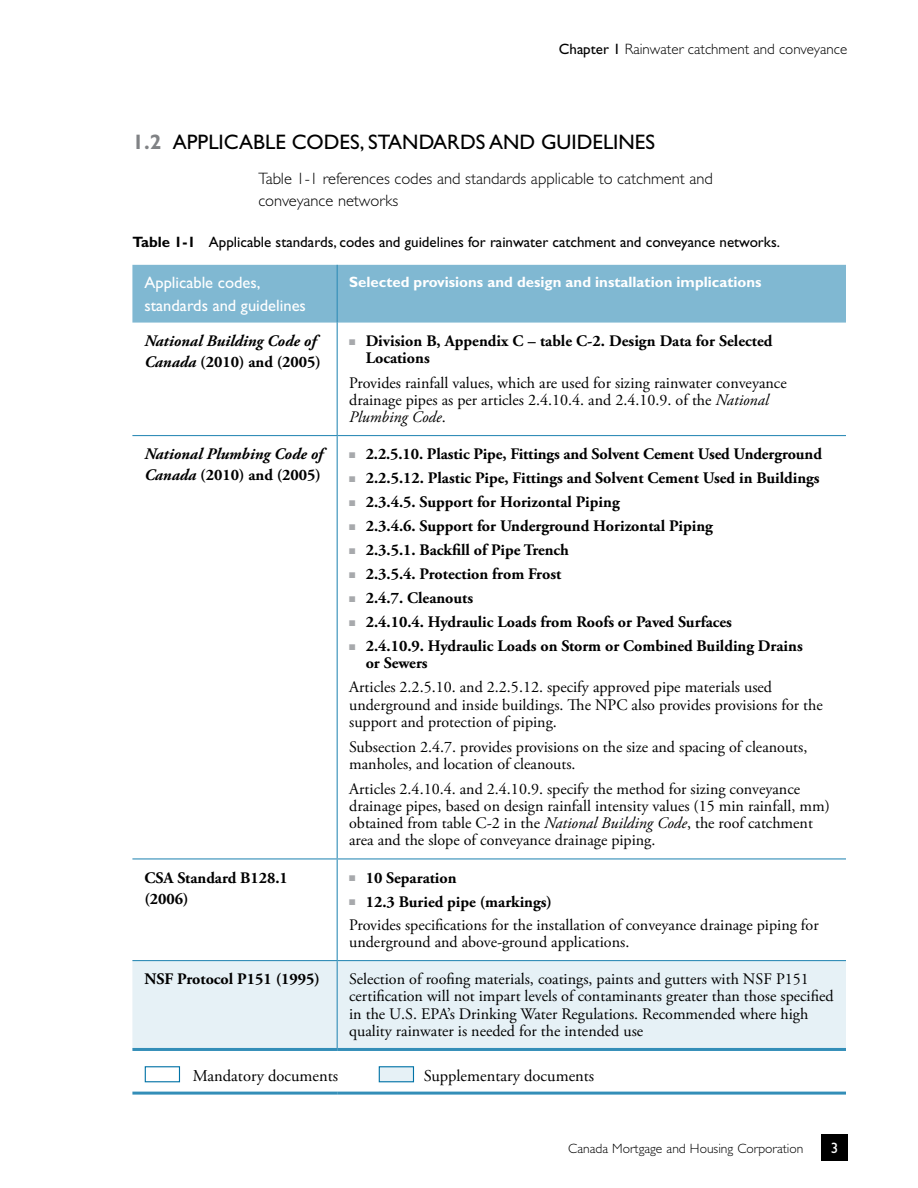
<style>
.page{position:relative;width:918px;height:1188px;background:#fff}
.page>*{position:absolute;margin:0;border:0;box-sizing:border-box;transform-origin:0 0}
.t1{font:21px "Gill Sans Std";color:#000}
.t2{font:300 16.5px/22.5px "Gill Sans Std";color:#000}
.t3{font:16.5px "Adobe Garamond Pro";color:#000}
.t4{font:16.5px/22.5px "Gill Sans Std";color:#fff}
.t5{font:16.05px/17.2px "Adobe Garamond Pro";color:#000}
.t6{font:700 16.05px/16.5px "Adobe Garamond Pro";color:#000}
.t7{font:italic 700 16.05px/21px "Adobe Garamond Pro";color:#000}
.t8{font:700 16.05px/16.5px "Adobe Garamond";color:#000}
.t9{font:15px "Gill Sans Std";color:#000}
.t10{font:700 15px "Gill Sans Std";color:#fff}
.t11{font:300 15px "Gill Sans Std";color:#000}
.t12{font:15px "Gill Sans Std";color:#fff}
.t13{font:300 13.5px "Gill Sans Std";color:#000}
.s1{font-weight:400}
.s2{font-weight:700;color:#808285}
.s3{font-weight:700}
.s4{font-style:normal}
.s5{color:#a7a9ac}
.s6{font-style:italic}
</style>
<div class="page">
<div style="left:821px;top:1134px;width:27px;height:27px;background:#000"></div>
<div style="left:132px;top:265px;width:714px;height:58px;background:#80b8d2"></div>
<div style="left:132px;top:961px;width:714px;height:87px;background:#e6f1f6"></div>
<hr style="left:337px;top:323px;width:1px;height:112px;background:#338eb8">
<hr style="left:132px;top:435px;width:205px;height:1px;background:#338eb8">
<hr style="left:337px;top:435px;width:509px;height:1px;background:#338eb8">
<hr style="left:337px;top:436px;width:1px;height:422px;background:#338eb8">
<hr style="left:132px;top:858px;width:205px;height:2px;background:#338eb8">
<hr style="left:337px;top:858px;width:509px;height:2px;background:#338eb8">
<hr style="left:337px;top:860px;width:1px;height:100px;background:#338eb8">
<hr style="left:132px;top:960px;width:205px;height:1px;background:#338eb8">
<hr style="left:337px;top:960px;width:509px;height:1px;background:#338eb8">
<hr style="left:337px;top:961px;width:1px;height:87px;background:#338eb8">
<hr style="left:337px;top:265px;width:1px;height:58px;background:#338eb8">
<hr style="left:132px;top:1048px;width:205px;height:3px;background:#338eb8">
<hr style="left:337px;top:1048px;width:509px;height:3px;background:#338eb8">
<hr style="left:132px;top:1092px;width:205px;height:3px;background:#338eb8">
<hr style="left:337px;top:1092px;width:509px;height:3px;background:#338eb8">
<div style="left:145px;top:1066px;width:35px;height:16px;border:1px solid #0072a6"></div>
<div style="left:379px;top:1066px;width:35px;height:16px;background:#e6f1f6;border:1px solid #0072a6"></div>
<p class="t11" style="left:559px;top:40px;width:290px"><span class="s1">Chapter 1</span> Rainwater catchment and conveyance</p>
<h1 class="t1" style="left:132px;top:130px;width:189px"><span class="s2">1.2</span> Applicable Codes</h1>
<h1 class="t1" style="left:360px;top:130px;width:73px">, Standards</h1>
<h1 class="t1" style="left:489px;top:130px;width:80px">and Guide</h1>
<h1 class="t1" style="left:603px;top:130px;width:42px">lines</h1>
<p class="t2" style="left:258px;top:167px;width:456px">Table 1-1 references codes and standards applicable to catchment and conveyance networks</p>
<p class="t9" style="left:132px;top:233px;width:649px"><span class="s3">Table 1-1</span> Applicable standards, codes and guidelines for rainwater catchment and conveyance networks.</p>
<p class="t4" style="left:144px;top:271px;width:163px">Applicable codes, standards and guidelines</p>
<p class="t10" style="left:349px;top:273px;width:414px">Selected provisions and design and installation implications</p>
<p class="t7" style="left:144px;top:331px;width:178px">National Building Code of<br>Canada <span class="s4">(2010) and (2005)</span></p>
<p class="t8" style="left:366px;top:333px;width:408px;text-indent:-16px"><span class="s5">■</span> Division B, Appendix C – table C-2. Design Data for Selected<br>Locations</p>
<p class="t5" style="left:349px;top:374px;width:439px">Provides rainfall values, which are used for sizing rainwater conveyance drainage pipes as per articles 2.4.10.4. and 2.4.10.9. of the <span class="s6">National<br>Plumbing Code</span>.</p>
<p class="t7" style="left:144px;top:444px;width:180px">National Plumbing Code of<br>Canada <span class="s4">(2010) and (2005)</span></p>
<p class="t6" style="left:349px;top:446px;width:474px"><span class="s5">■</span> 2.2.5.10. Plastic Pipe, Fittings and Solvent Cement Used Underground</p>
<p class="t6" style="left:349px;top:470px;width:472px"><span class="s5">■</span> 2.2.5.12. Plastic Pipe, Fittings and Solvent Cement Used in Buildings</p>
<p class="t6" style="left:349px;top:494px;width:272px"><span class="s5">■</span> 2.3.4.5. Support for Horizontal Piping</p>
<p class="t6" style="left:349px;top:518px;width:365px"><span class="s5">■</span> 2.3.4.6. Support for Underground Horizontal Piping</p>
<p class="t6" style="left:349px;top:542px;width:221px"><span class="s5">■</span> 2.3.5.1. Backfill of Pipe Trench</p>
<p class="t6" style="left:349px;top:566px;width:214px"><span class="s5">■</span> 2.3.5.4. Protection from Frost</p>
<p class="t6" style="left:349px;top:590px;width:126px"><span class="s5">■</span> 2.4.7. Cleanouts</p>
<p class="t6" style="left:349px;top:614px;width:384px"><span class="s5">■</span> 2.4.10.4. Hydraulic Loads from Roofs or Paved Surfaces</p>
<p class="t6" style="left:366px;top:638px;width:439px;text-indent:-16px"><span class="s5">■</span> 2.4.10.9. Hydraulic Loads on Storm or Combined Building Drains or Sewers</p>
<p class="t5" style="left:349px;top:679px;width:475px">Articles 2.2.5.10. and 2.2.5.12. specify approved pipe materials used underground and inside buildings. The NPC also provides provisions for the support and protection of piping.</p>
<p class="t5" style="left:349px;top:739px;width:460px">Subsection 2.4.7. provides provisions on the size and spacing of cleanouts, manholes, and location of cleanouts.</p>
<p class="t5" style="left:349px;top:781px;width:482px">Articles 2.4.10.4. and 2.4.10.9. specify the method for sizing conveyance drainage pipes, based on design rainfall intensity values (15 min rainfall, mm) obtained from table C-2 in the <span class="s6">National Building Code</span>, the roof catchment area and the slope of conveyance drainage piping.</p>
<p class="t6" style="left:144px;top:867px;width:145px;line-height:21px">CSA Standard B128.1 (2006)</p>
<p class="t6" style="left:349px;top:870px;width:109px"><span class="s5">■</span> 10 Separation</p>
<p class="t5" style="left:349px;top:890px;width:471px;line-height:23.2px"><span class="s5">■</span> <span class="s3">12.3 Buried pipe (markings)<br></span>Provides specifications for the installation of conveyance drainage piping for</p>
<p class="t5" style="left:349px;top:934px;width:282px">underground and above-ground applications.</p>
<p class="t6" style="left:144px;top:971px;width:177px">NSF Protocol P151 (1995)</p>
<p class="t5" style="left:349px;top:971px;width:486px">Selection of roofing materials, coatings, paints and gutters with NSF P151 certification will not impart levels of contaminants greater than those specified in the U.S. EPA’s Drinking Water Regulations. Recommended where high quality rainwater is needed for the intended use</p>
<p class="t3" style="left:193px;top:1066px;width:147px">Mandatory documents</p>
<p class="t3" style="left:424px;top:1066px;width:172px">Supplementary documents</p>
<p class="t13" style="left:568px;top:1141px;width:237px">Canada Mortgage and Housing Corporation</p>
<p class="t12" style="left:831px;top:1139px;width:9px">3</p>
</div>
